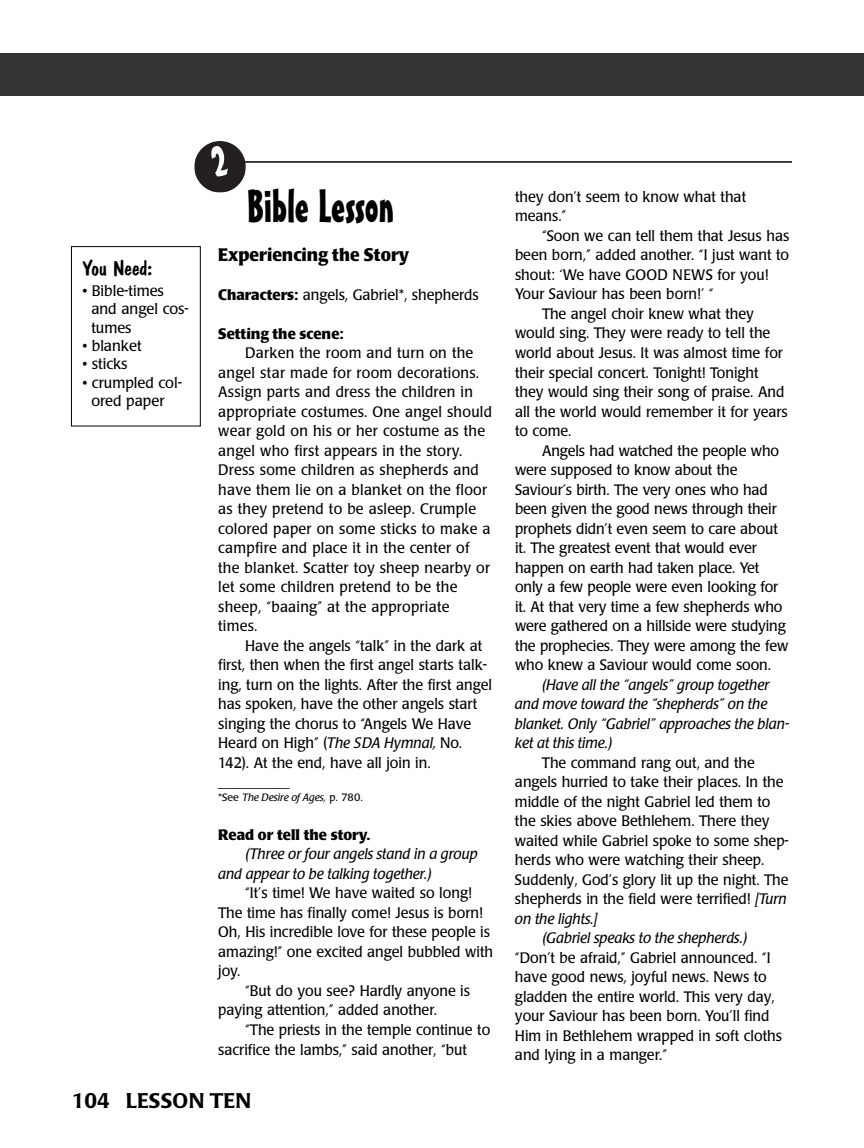
<style>
.page{position:relative;width:864px;height:1148px;background:#fff}
.page>*{position:absolute;margin:0;border:0;box-sizing:border-box;transform-origin:0 0}
.t1{font:45px "Mister Earl BT";color:#000}
.t2{font:500 21px "Poppl Laudatio";color:#000}
.t3{font:21px "Dom Casual D";color:#000;scale:1.05 1}
.t4{font:700 18px "Poppl Laudatio";color:#000;scale:.95 1}
.t5{font:15px/19.5px "Poppl Laudatio";color:#000;scale:.95 1}
.t6{font:15px/19.5px "Poppl Laudatio";letter-spacing:.02em;color:#000;scale:.95 1}
.t7{font:italic 15px/19.5px "Poppl Laudatio";color:#000}
.t8{font:15px/18.3px "Poppl Laudatio";color:#000}
.t9{font:700 15px "Poppl Laudatio";color:#000}
.t10{font:italic 10.5px "Poppl Laudatio";color:#000}
.s1{font-weight:700}
.s2{font-style:italic}
.s3{font-style:normal}
</style>
<div class="page">
<hr style="left:244px;top:161px;width:548px;height:2px;background:#000">
<div style="left:0;top:53px;width:864px;height:43px;background:#333"></div>
<div style="left:71px;top:246px;width:130px;height:180px;border:1px solid #000"></div>
<svg style="left:194px;top:141px;width:52px;height:51px"></svg>
<h2 class="t3" style="left:82px;top:255px;width:68px">You Need:</h2>
<p class="t8" style="left:91px;top:283px;width:99px;text-indent:-9px">• Bible-times and angel cos&shy;tumes</p>
<p class="t8" style="left:82px;top:338px;width:61px">• blanket</p>
<p class="t8" style="left:82px;top:356px;width:47px">• sticks</p>
<p class="t8" style="left:82px;top:375px;width:101px;text-align:center">• crumpled col&shy;ored paper</p>
<h1 class="t1" style="left:247px;top:189px;width:149px">Bible Lesson</h1>
<p class="t4" style="left:218px;top:247px;width:203px">Experiencing the Story</p>
<p class="t5" style="left:218px;top:286px;width:276px"><span class="s1">Characters:</span> angels, Gabriel*, shepherds</p>
<p class="t9" style="left:218px;top:327px;width:127px">Setting the scene:</p>
<p class="t6" style="left:218px;top:345px;width:290px;text-indent:27px">Darken the room and turn on the angel star made for room decorations.<br>Assign parts and dress the children in appropriate costumes. One angel should wear gold on his or her costume as the angel who first appears in the story.<br>Dress some children as shepherds and have them lie on a blanket on the floor as they pretend to be asleep. Crumple colored paper on some sticks to make a campfire and place it in the center of the blanket. Scatter toy sheep nearby or let some children pretend to be the sheep, “baaing” at the appropriate times.</p>
<p class="t5" style="left:218px;top:637px;width:290px;text-indent:27px">Have the angels “talk” in the dark at first, then when the first angel starts talk&shy;ing, turn on the lights. After the first angel has spoken, have the other angels start singing the chorus to “Angels We Have Heard on High” (<span class="s2">The SDA Hymnal,</span> No.<br>142). At the end, have all join in. __________</p>
<p class="t10" style="left:218px;top:793px;width:146px"><span class="s3">*See</span> The Desire of Ages, <span class="s3">p. 780.</span></p>
<p class="t9" style="left:218px;top:828px;width:153px">Read or tell the story.</p>
<p class="t7" style="left:218px;top:846px;width:261px;text-indent:27px">(Three or four angels stand in a group and appear to be talking together.)</p>
<p class="t5" style="left:245px;top:885px;width:240px">“It’s time! We have waited so long!</p>
<p class="t5" style="left:218px;top:904px;width:280px">The time has finally come! Jesus is born!</p>
<p class="t5" style="left:218px;top:924px;width:288px">Oh, His incredible love for these people is</p>
<p class="t5" style="left:218px;top:943px;width:291px">amazing!” one excited angel bubbled with</p>
<p class="t5" style="left:218px;top:963px;width:25px">joy.</p>
<p class="t5" style="left:245px;top:982px;width:238px">“But do you see? Hardly anyone is</p>
<p class="t5" style="left:218px;top:1002px;width:232px">paying attention,” added another.</p>
<p class="t5" style="left:245px;top:1021px;width:259px">“The priests in the temple continue to</p>
<p class="t5" style="left:218px;top:1041px;width:263px">sacrifice the lambs,” said another, “but</p>
<h2 class="t2" style="left:72px;top:1092px;width:181px">104 LESSON TEN</h2>
<p class="t5" style="left:515px;top:188px;width:245px">they don’t seem to know what that means.”</p>
<p class="t5" style="left:542px;top:227px;width:262px">“Soon we can tell them that Jesus has</p>
<p class="t5" style="left:515px;top:247px;width:290px">been born,” added another. “I just want to</p>
<p class="t5" style="left:515px;top:266px;width:269px">shout: ‘We have GOOD NEWS for you!</p>
<p class="t5" style="left:515px;top:286px;width:211px">Your Saviour has been born!’ “</p>
<p class="t5" style="left:542px;top:305px;width:225px">The angel choir knew what they</p>
<p class="t5" style="left:515px;top:325px;width:270px">would sing. They were ready to tell the</p>
<p class="t5" style="left:515px;top:344px;width:284px">world about Jesus. It was almost time for</p>
<p class="t5" style="left:515px;top:364px;width:258px">their special concert. Tonight! Tonight</p>
<p class="t5" style="left:515px;top:383px;width:285px">they would sing their song of praise. And</p>
<p class="t5" style="left:515px;top:403px;width:289px">all the world would remember it for years</p>
<p class="t5" style="left:515px;top:422px;width:61px">to come.</p>
<p class="t5" style="left:542px;top:442px;width:251px">Angels had watched the people who</p>
<p class="t5" style="left:515px;top:461px;width:236px">were supposed to know about the</p>
<p class="t5" style="left:515px;top:481px;width:268px">Saviour’s birth. The very ones who had</p>
<p class="t5" style="left:515px;top:500px;width:277px">been given the good news through their</p>
<p class="t5" style="left:515px;top:520px;width:278px">prophets didn’t even seem to care about</p>
<p class="t5" style="left:515px;top:539px;width:256px">it. The greatest event that would ever</p>
<p class="t5" style="left:515px;top:559px;width:259px">happen on earth had taken place. Yet</p>
<p class="t5" style="left:515px;top:578px;width:279px">only a few people were even looking for</p>
<p class="t5" style="left:515px;top:598px;width:283px">it. At that very time a few shepherds who</p>
<p class="t5" style="left:515px;top:617px;width:286px">were gathered on a hillside were studying</p>
<p class="t5" style="left:515px;top:637px;width:289px">the prophecies. They were among the few</p>
<p class="t5" style="left:515px;top:656px;width:271px">who knew a Saviour would come soon.</p>
<p class="t7" style="left:515px;top:676px;width:276px;text-indent:27px">(Have all the “angels” group together and move toward the “shepherds” on the blanket. Only “Gabriel” approaches the blan&shy;ket at this time.)</p>
<p class="t5" style="left:542px;top:754px;width:226px">The command rang out, and the</p>
<p class="t5" style="left:515px;top:773px;width:284px">angels hurried to take their places. In the</p>
<p class="t5" style="left:515px;top:793px;width:271px">middle of the night Gabriel led them to</p>
<p class="t5" style="left:515px;top:812px;width:269px">the skies above Bethlehem. There they</p>
<p class="t5" style="left:515px;top:832px;width:290px">waited while Gabriel spoke to some shep-</p>
<p class="t5" style="left:515px;top:851px;width:264px">herds who were watching their sheep.</p>
<p class="t5" style="left:515px;top:871px;width:290px">Suddenly, God’s glory lit up the night. The</p>
<p class="t5" style="left:515px;top:890px;width:288px">shepherds in the field were terrified! <span class="s2">[Turn</span></p>
<p class="t7" style="left:515px;top:910px;width:84px">on the lights.]</p>
<p class="t7" style="left:542px;top:930px;width:207px">(Gabriel speaks to the shepherds.)</p>
<p class="t5" style="left:515px;top:949px;width:283px">“Don’t be afraid,” Gabriel announced. “I have good news, joyful news. News to gladden the entire world. This very day, your Saviour has been born. You’ll find Him in Bethlehem wrapped in soft cloths and lying in a manger.”</p>
</div>
